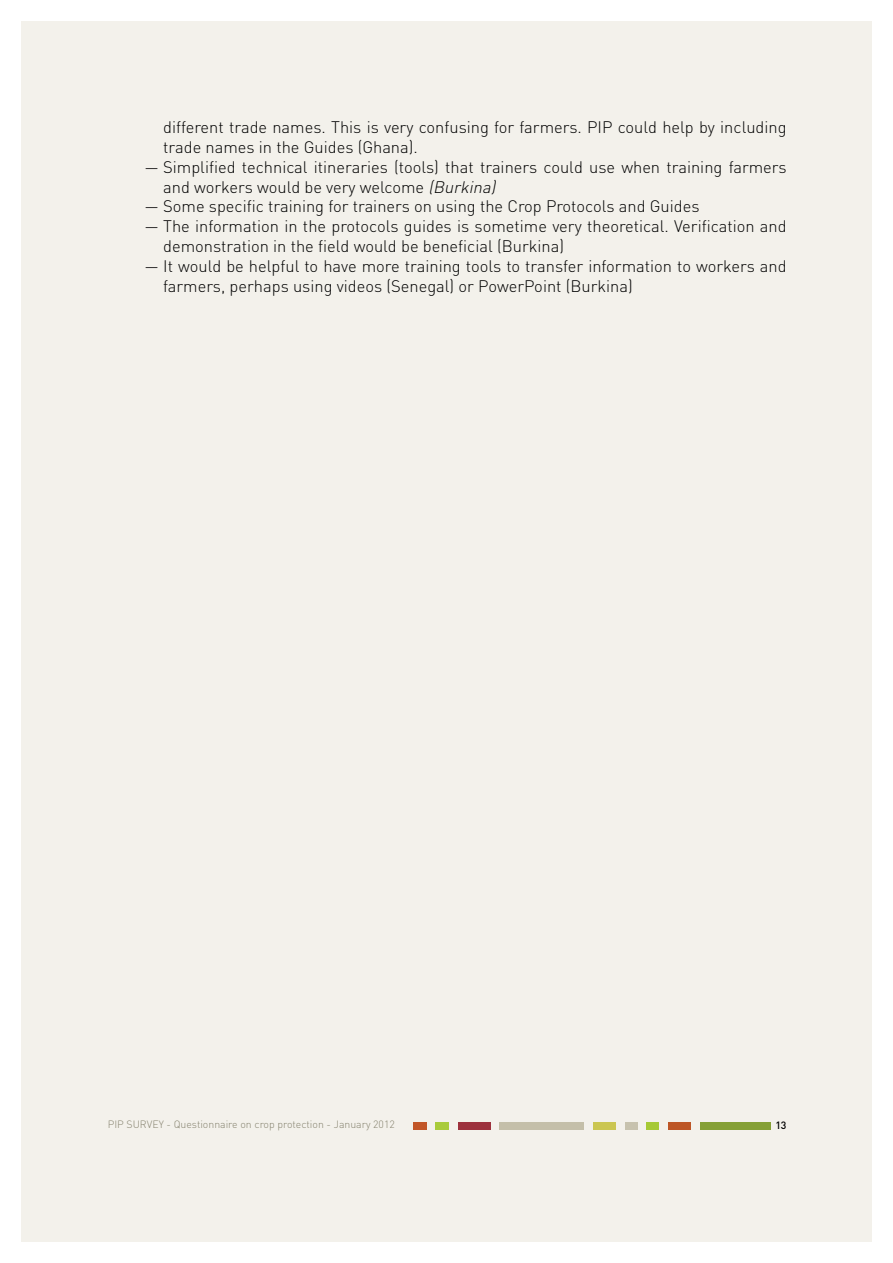
<style>
.page{position:relative;width:893px;height:1263px;background:#fff}
.page>*{position:absolute;margin:0;border:0;box-sizing:border-box;transform-origin:0 0}
.t1{font:300 16.5px/19.8px "DIN";color:#000}
.t2{font:300 10.5px "DIN";color:#85826e}
.t3{font:500 10.5px "DIN";color:#000}
.s1{font-style:italic}
</style>
<div class="page">
<div style="left:21px;top:21px;width:851px;height:1221px;background:#f3f1eb"></div>
<div style="left:413px;top:1122px;width:13px;height:7px;background:#c25628"></div>
<div style="left:436px;top:1122px;width:13px;height:7px;background:#a9cb3b"></div>
<div style="left:458px;top:1122px;width:32px;height:7px;background:#9d323d"></div>
<div style="left:499px;top:1122px;width:85px;height:7px;background:#c4bfa9"></div>
<div style="left:593px;top:1122px;width:23px;height:7px;background:#cbc651"></div>
<div style="left:625px;top:1122px;width:12px;height:7px;background:#c7c2ae"></div>
<div style="left:646px;top:1122px;width:13px;height:7px;background:#a6c935"></div>
<div style="left:668px;top:1122px;width:23px;height:7px;background:#bd5626"></div>
<div style="left:700px;top:1122px;width:70px;height:7px;background:#85a036"></div>
<p class="t1" style="left:163px;top:117px;width:625px">different trade names. This is very confusing for farmers. PIP could help by including trade names in the Guides (Ghana).</p>
<p class="t1" style="left:163px;top:157px;width:625px;text-indent:-19px">— Simplified technical itineraries (tools) that trainers could use when training farmers and workers would be very welcome <span class="s1">(Burkina)</span></p>
<p class="t1" style="left:145px;top:196px;width:556px">— Some specific training for trainers on using the Crop Protocols and Guides</p>
<p class="t1" style="left:163px;top:216px;width:625px;text-indent:-19px">— The information in the protocols guides is sometime very theoretical. Verification and demonstration in the field would be beneficial (Burkina)</p>
<p class="t1" style="left:163px;top:256px;width:625px;text-indent:-19px">— It would be helpful to have more training tools to transfer information to workers and farmers, perhaps using videos (Senegal) or PowerPoint (Burkina)</p>
<p class="t2" style="left:108px;top:1118px;width:289px">PIP SURVEY - Questionnaire on crop protection - January 2012</p>
<p class="t3" style="left:775px;top:1118px;width:13px">13</p>
</div>
